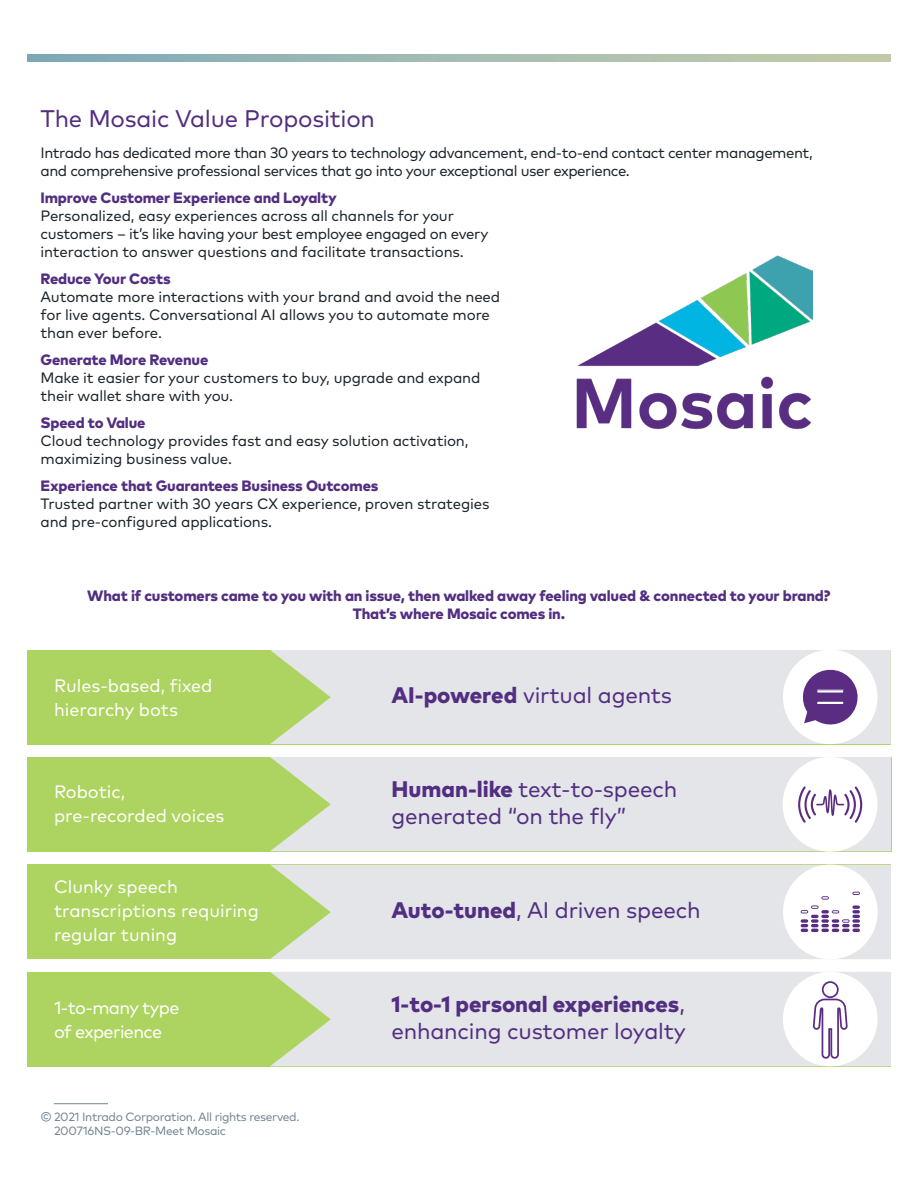
<style>
.page{position:relative;width:918px;height:1188px;background:#fff}
.page>*{position:absolute;margin:0;border:0;box-sizing:border-box;transform-origin:0 0}
.Cover__sub-header{font:24px "Mark Pro";letter-spacing:-.01em;color:#522e81}
.Bubble_Text{font:22.5px/27px "Mark Pro";letter-spacing:-.01em;color:#522e81}
.Bubble_Text-2{font:800 22.5px/27px "Mark Pro";color:#522e81}
.Bubble_Text-3{font:18px/24px "Mark Pro";color:#fff}
.Bubble_Text-4{font:18px/24px "Mark Pro";letter-spacing:-.035em;color:#fff}
.Content__body-copy{font:15px/18px "Mark Pro";letter-spacing:-.01em;color:#1b242b}
.Content__body-copy-2{font:15px/18px "Mark Pro";letter-spacing:-.03em;color:#1b242b}
.Content__body-copy-3{font:800 15px/18px "Mark Pro";letter-spacing:-.01em;color:#522e81;text-align:center}
.Cover_header{font:12px "Mark Pro";letter-spacing:-.03em;color:#748593}
.s1{font-weight:800;color:#522e81}
.s2{font-weight:800}
.s3{font-weight:400}
</style>
<div class="page">
<svg style="left:27px;top:54px;width:864px;height:8px;background:#a2bbb1"></svg>
<hr style="left:54px;top:1103px;width:54px;height:1px;background:#748593">
<div style="left:27px;top:757px;width:864px;height:94px;background:#add461"></div>
<div style="left:27px;top:650px;width:864px;height:94px;background:#add461"></div>
<div style="left:27px;top:865px;width:864px;height:94px;background:#add461"></div>
<div style="left:27px;top:972px;width:864px;height:94px;background:#add461"></div>
<div style="left:270px;top:757px;width:621px;height:94px;background:#e4e5e9"></div>
<div style="left:270px;top:650px;width:621px;height:94px;background:#e4e5e9"></div>
<div style="left:270px;top:865px;width:621px;height:94px;background:#e4e5e9"></div>
<div style="left:270px;top:972px;width:621px;height:94px;background:#e4e5e9"></div>
<div style="left:783px;top:757px;width:94px;height:95px;background:#fff;border-radius:50%"></div>
<svg style="left:798px;top:786px;width:64px;height:37px"></svg>
<div style="left:783px;top:865px;width:95px;height:94px;background:#fff;border-radius:50%"></div>
<svg style="left:801px;top:892px;width:59px;height:40px"></svg>
<div style="left:783px;top:650px;width:95px;height:94px;background:#fff;border-radius:50%"></div>
<svg style="left:802px;top:669px;width:56px;height:56px"></svg>
<div style="left:817px;top:701px;width:27px;height:4px;border:1px solid #5a2d82"></div>
<div style="left:783px;top:972px;width:95px;height:94px;background:#fff;border-radius:50%"></div>
<svg style="left:812px;top:972px;width:36px;height:87px"></svg>
<img style="left:576px;top:256px;width:237px;height:174px">
<p class="Cover__sub-header" style="left:40px;top:100px;width:336px">The Mosaic Value Proposition</p>
<p class="Content__body-copy-2" style="left:40px;top:143px;width:774px">Intrado has dedicated more than 30 years to technology advancement, end-to-end contact center management, and comprehensive professional services that go into your exceptional user experience.</p>
<p class="Content__body-copy" style="left:40px;top:188px;width:449px"><span class="s1">Improve Customer Experience and Loyalty<br></span>Personalized, easy experiences across all channels for your customers – it’s like having your best employee engaged on every interaction to answer questions and facilitate transactions.</p>
<p class="Content__body-copy" style="left:40px;top:269px;width:461px"><span class="s1">Reduce Your Costs<br></span>Automate more interactions with your brand and avoid the need for live agents. Conversational AI allows you to automate more than ever before.</p>
<p class="Content__body-copy" style="left:40px;top:350px;width:442px"><span class="s1">Generate More Revenue<br></span>Make it easier for your customers to buy, upgrade and expand their wallet share with you.</p>
<p class="Content__body-copy" style="left:40px;top:413px;width:430px"><span class="s1">Speed to Value<br></span>Cloud technology provides fast and easy solution activation, maximizing business value.</p>
<p class="Content__body-copy" style="left:40px;top:476px;width:451px"><span class="s1">Experience that Guarantees Business Outcomes<br></span>Trusted partner with 30 years CX experience, proven strategies and pre-configured applications.</p>
<p class="Content__body-copy-3" style="left:87px;top:585px;width:745px">What if customers came to you with an issue, then walked away feeling valued &amp; connected to your brand?<br>That’s where Mosaic comes in.</p>
<p class="Bubble_Text-3" style="left:54px;top:672px;width:160px">Rules-based, fixed hierarchy bots</p>
<p class="Bubble_Text-3" style="left:54px;top:779px;width:172px">Robotic, pre-recorded voices</p>
<p class="Bubble_Text-3" style="left:54px;top:873px;width:206px">Clunky speech transcriptions requiring regular tuning</p>
<p class="Bubble_Text-4" style="left:54px;top:994px;width:127px">1-to-many type of experience</p>
<p class="Cover_header" style="left:40px;top:1108px;width:261px">© 2021 Intrado Corporation. All rights reserved.</p>
<p class="Cover_header" style="left:54px;top:1121px;width:174px">200716NS-09-BR-Meet Mosaic</p>
<p class="Bubble_Text" style="left:392px;top:680px;width:282px"><span class="s2">AI-powered</span> virtual agents</p>
<p class="Bubble_Text" style="left:392px;top:774px;width:287px"><span class="s2">Human-like</span> text-to-speech generated “on the fly”</p>
<p class="Bubble_Text" style="left:392px;top:895px;width:311px"><span class="s2">Auto-tuned</span>, AI driven speech</p>
<p class="Bubble_Text-2" style="left:392px;top:989px;width:296px">1-to-1 personal experiences<span class="s3">, enhancing customer loyalty</span></p>
</div>
